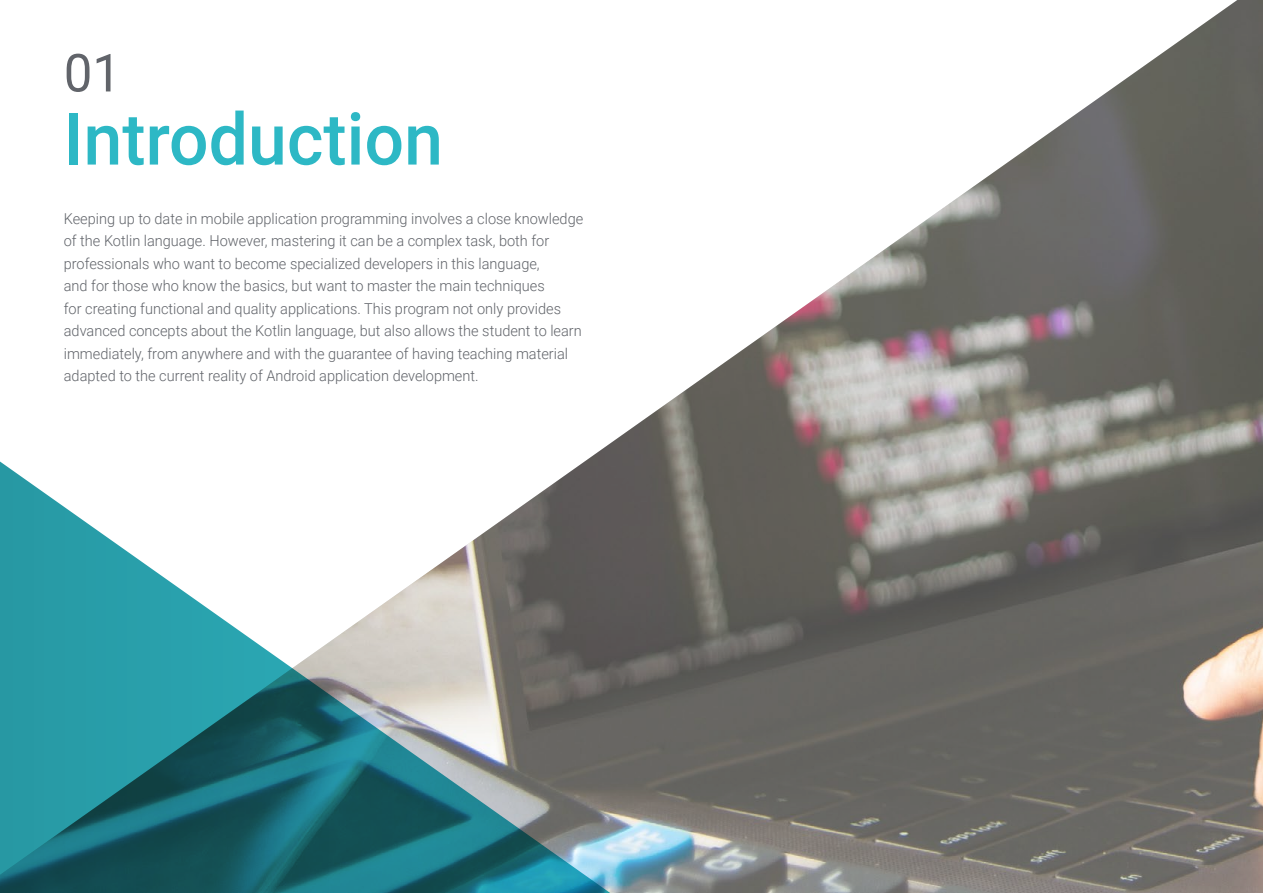
<style>
.page{position:relative;width:1263px;height:893px;background:#fff}
.page>*{position:absolute;margin:0;border:0;box-sizing:border-box;transform-origin:0 0}
.t1{font:500 72px "Roboto";color:#2db8c5}
.t2{font:52.5px "Roboto";color:#61646a}
.t3{font:300 15px/22.5px "Roboto";color:#61646a}
</style>
<div class="page">
<img style="left:606px;top:0;width:657px;height:893px">
<svg style="left:0;top:446px;width:640px;height:447px"></svg>
<h2 class="t2" style="left:64px;top:36px;width:59px">01</h2>
<h1 class="t1" style="left:64px;top:89px;width:381px">Introduction</h1>
<p class="t3" style="left:64px;top:207px;width:521px">Keeping up to date in mobile application programming involves a close knowledge of the Kotlin language. However, mastering it can be a complex task, both for professionals who want to become specialized developers in this language,<br>and for those who know the basics, but want to master the main techniques<br>for creating functional and quality applications. This program not only provides advanced concepts about the Kotlin language, but also allows the student to learn immediately, from anywhere and with the guarantee of having teaching material adapted to the current reality of Android application development.</p>
</div>
